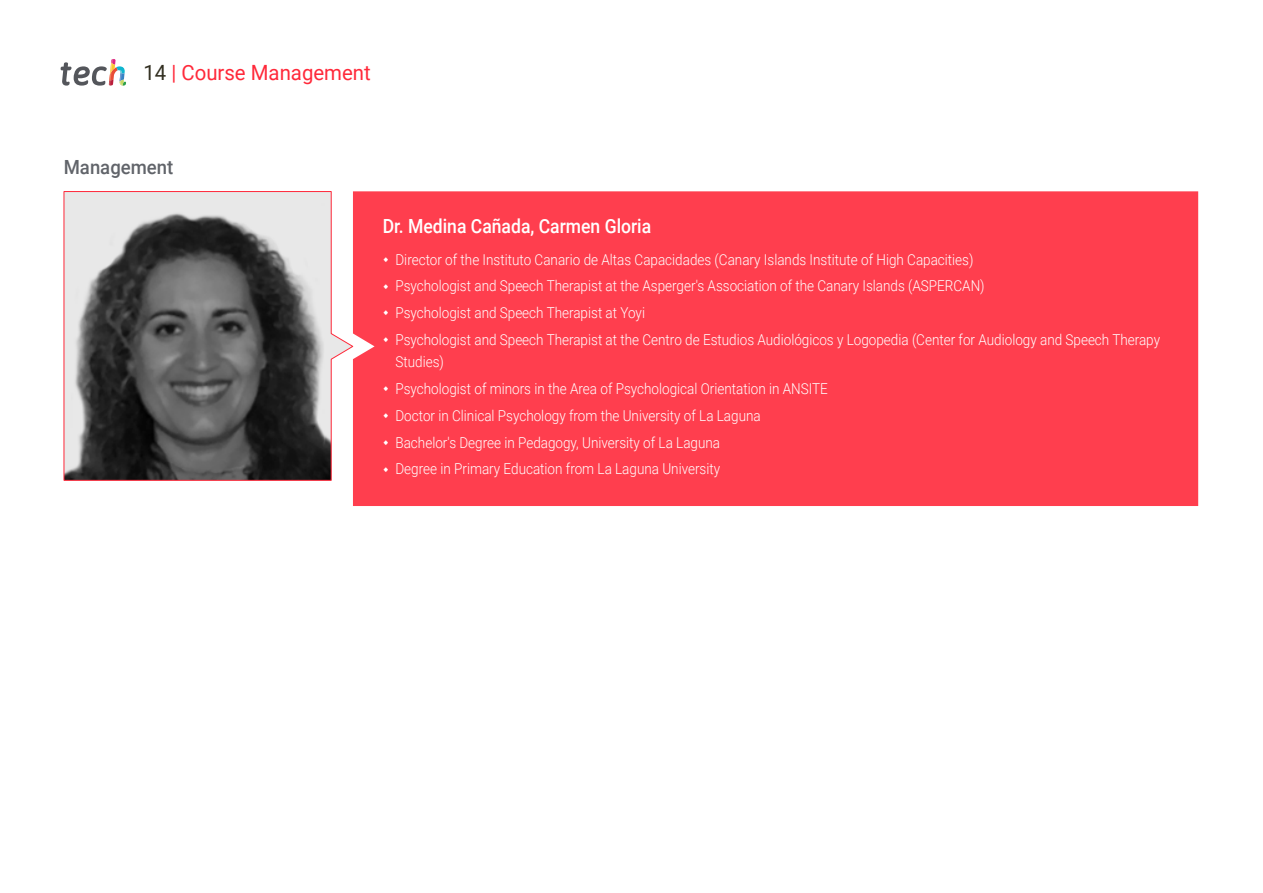
<style>
.page{position:relative;width:1263px;height:893px;background:#fff}
.page>*{position:absolute;margin:0;border:0;box-sizing:border-box;transform-origin:0 0}
.t1{font:21px "Roboto";color:#ff293a}
.t2{font:500 19.5px "Roboto";color:#fff;scale:.9 1}
.t3{font:500 19.5px "Roboto";color:#61646a;scale:.95 1}
.t4{font:300 15px/26.7px "Roboto";color:#fff;scale:.9 1}
.s1{color:#312e20}
</style>
<div class="page">
<div style="left:353px;top:191px;width:845px;height:315px;background:#ff3e4e"></div>
<svg style="left:64px;top:191px;width:289px;height:290px;background:#7b7878"></svg>
<svg style="left:61px;top:59px;width:65px;height:27px"></svg>
<svg style="left:384px;top:257px;width:4px;height:5px"></svg>
<svg style="left:384px;top:284px;width:4px;height:5px"></svg>
<svg style="left:384px;top:310px;width:4px;height:5px"></svg>
<svg style="left:384px;top:337px;width:4px;height:5px"></svg>
<svg style="left:384px;top:386px;width:4px;height:5px"></svg>
<svg style="left:384px;top:413px;width:4px;height:5px"></svg>
<svg style="left:384px;top:440px;width:4px;height:5px"></svg>
<svg style="left:384px;top:467px;width:4px;height:5px"></svg>
<h1 class="t1" style="left:144px;top:57px;width:229px"><span class="s1">14</span> | Course Management</h1>
<h2 class="t3" style="left:64px;top:154px;width:117px">Management</h2>
<h2 class="t2" style="left:383px;top:212px;width:300px">Dr. Medina Cañada, Carmen Gloria</h2>
<p class="t4" style="left:395px;top:245px;width:851px">Director of the Instituto Canario de Altas Capacidades (Canary Islands Institute of High Capacities)<br>Psychologist and Speech Therapist at the Asperger's Association of the Canary Islands (ASPERCAN)<br>Psychologist and Speech Therapist at Yoyi<br>Psychologist and Speech Therapist at the Centro de Estudios Audiológicos y Logopedia (Center for Audiology and Speech Therapy</p>
<p class="t4" style="left:395px;top:348px;width:482px">Studies)<br>Psychologist of minors in the Area of Psychological Orientation in ANSITE Doctor in Clinical Psychology from the University of La Laguna<br>Bachelor's Degree in Pedagogy, University of La Laguna<br>Degree in Primary Education from La Laguna University</p>
</div>
